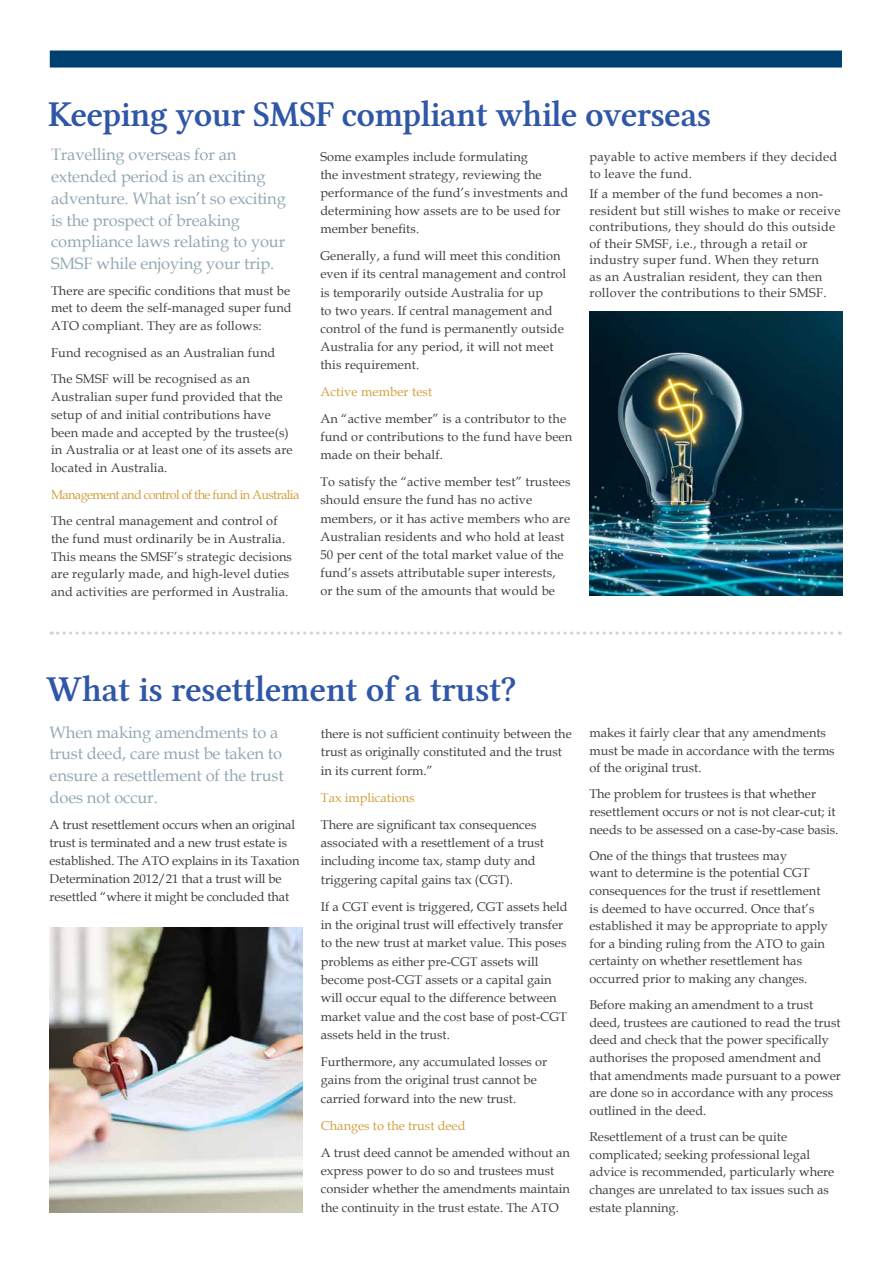
<style>
.page{position:relative;width:893px;height:1263px;background:#fff}
.page>*{position:absolute;margin:0;border:0;box-sizing:border-box;transform-origin:0 0}
.t1{font:36px "Lin Libertine Z";letter-spacing:-.02em;color:#3057a7}
.t2{font:16.5px/21.8px "Book Antiqua";letter-spacing:-.01em;color:#93a9b4}
.t3{font:12.75px/17.5px "Book Antiqua";color:#414042}
.t4{font:12.75px/16.5px "Book Antiqua";letter-spacing:.02em;color:#414042}
.t5{font:12.75px "Book Antiqua";color:#d2a03d}
.t6{font:12.75px "Book Antiqua";letter-spacing:-.05em;color:#d2a03d}
</style>
<div class="page">
<div style="left:58px;top:51px;width:775px;height:17px;background:#004071"></div>
<img style="left:50px;top:928px;width:252px;height:284px">
<img style="left:590px;top:311px;width:252px;height:285px">
<svg style="left:58px;top:631px;width:782px;height:4px"></svg>
<h1 class="t1" style="left:48px;top:94px;width:665px">Keeping your SMSF compliant while overseas</h1>
<p class="t2" style="left:51px;top:143px;width:236px">Travelling overseas for an extended period is an exciting adventure. What isn’t so exciting is the prospect of breaking compliance laws relating to your<br>SMSF while enjoying your trip.</p>
<p class="t3" style="left:51px;top:281px;width:242px">There are specific conditions that must be met to deem the self-managed super fund<br>ATO compliant. They are as follows:</p>
<p class="t3" style="left:51px;top:339px;width:226px;line-height:26.4px">Fund recognised as an Australian fund<br>The SMSF will be recognised as an</p>
<p class="t3" style="left:51px;top:387px;width:243px">Australian super fund provided that the setup of and initial contributions have been made and accepted by the trustee(s) in Australia or at least one of its assets are located in Australia.</p>
<p class="t6" style="left:51px;top:485px;width:250px">Management and control of the fund in Australia</p>
<p class="t3" style="left:51px;top:511px;width:243px">The central management and control of the fund must ordinarily be in Australia.<br>This means the SMSF’s strategic decisions are regularly made, and high-level duties and activities are performed in Australia.</p>
<p class="t3" style="left:320px;top:147px;width:249px;line-height:18.1px">Some examples include formulating<br>the investment strategy, reviewing the performance of the fund’s investments and determining how assets are to be used for member benefits.</p>
<p class="t3" style="left:320px;top:246px;width:247px;line-height:18.1px">Generally, a fund will meet this condition even if its central management and control is temporarily outside Australia for up<br>to two years. If central management and control of the fund is permanently outside Australia for any period, it will not meet this requirement.</p>
<p class="t5" style="left:320px;top:383px;width:113px">Active member test</p>
<p class="t3" style="left:320px;top:409px;width:253px;line-height:18.1px">An “active member” is a contributor to the fund or contributions to the fund have been made on their behalf.</p>
<p class="t3" style="left:320px;top:472px;width:252px;line-height:18.1px">To satisfy the “active member test” trustees should ensure the fund has no active members, or it has active members who are Australian residents and who hold at least 50 per cent of the total market value of the fund’s assets attributable super interests, or the sum of the amounts that would be</p>
<p class="t4" style="left:589px;top:148px;width:249px">payable to active members if they decided to leave the fund.</p>
<p class="t4" style="left:589px;top:185px;width:253px">If a member of the fund becomes a non&shy;resident but still wishes to make or receive contributions, they should do this outside of their SMSF, i.e., through a retail or industry super fund. When they return<br>as an Australian resident, they can then rollover the contributions to their SMSF.</p>
<h1 class="t1" style="left:47px;top:669px;width:471px">What is resettlement of a trust?</h1>
<p class="t2" style="left:50px;top:721px;width:236px">When making amendments to a trust deed, care must be taken to ensure a resettlement of the trust does not occur.</p>
<p class="t3" style="left:50px;top:815px;width:251px;line-height:18px">A trust resettlement occurs when an original trust is terminated and a new trust estate is established. The ATO explains in its Taxation Determination 2012/21 that a trust will be resettled “where it might be concluded that</p>
<p class="t3" style="left:321px;top:724px;width:252px;line-height:18.3px">there is not sufficient continuity between the trust as originally constituted and the trust in its current form.”</p>
<p class="t5" style="left:321px;top:788px;width:95px">Tax implications</p>
<p class="t3" style="left:321px;top:815px;width:225px;line-height:18.3px">There are significant tax consequences associated with a resettlement of a trust including income tax, stamp duty and triggering capital gains tax (CGT).</p>
<p class="t3" style="left:321px;top:897px;width:248px;line-height:18.3px">If a CGT event is triggered, CGT assets held in the original trust will effectively transfer to the new trust at market value. This poses problems as either pre-CGT assets will become post-CGT assets or a capital gain will occur equal to the difference between market value and the cost base of post-CGT assets held in the trust.</p>
<p class="t3" style="left:321px;top:1052px;width:228px;line-height:18.3px">Furthermore, any accumulated losses or gains from the original trust cannot be carried forward into the new trust.</p>
<p class="t5" style="left:321px;top:1116px;width:146px">Changes to the trust deed</p>
<p class="t3" style="left:321px;top:1143px;width:251px;line-height:18.3px">A trust deed cannot be amended without an express power to do so and trustees must consider whether the amendments maintain the continuity in the trust estate. The ATO</p>
<p class="t3" style="left:589px;top:723px;width:247px">makes it fairly clear that any amendments must be made in accordance with the terms of the original trust.</p>
<p class="t3" style="left:589px;top:785px;width:251px">The problem for trustees is that whether resettlement occurs or not is not clear-cut; it needs to be assessed on a case-by-case basis.</p>
<p class="t3" style="left:589px;top:846px;width:240px">One of the things that trustees may<br>want to determine is the potential CGT consequences for the trust if resettlement is deemed to have occurred. Once that’s established it may be appropriate to apply for a binding ruling from the ATO to gain certainty on whether resettlement has occurred prior to making any changes.</p>
<p class="t3" style="left:589px;top:996px;width:253px">Before making an amendment to a trust deed, trustees are cautioned to read the trust deed and check that the power specifically authorises the proposed amendment and that amendments made pursuant to a power are done so in accordance with any process outlined in the deed.</p>
<p class="t3" style="left:589px;top:1127px;width:246px">Resettlement of a trust can be quite complicated; seeking professional legal advice is recommended, particularly where changes are unrelated to tax issues such as estate planning.</p>
</div>
